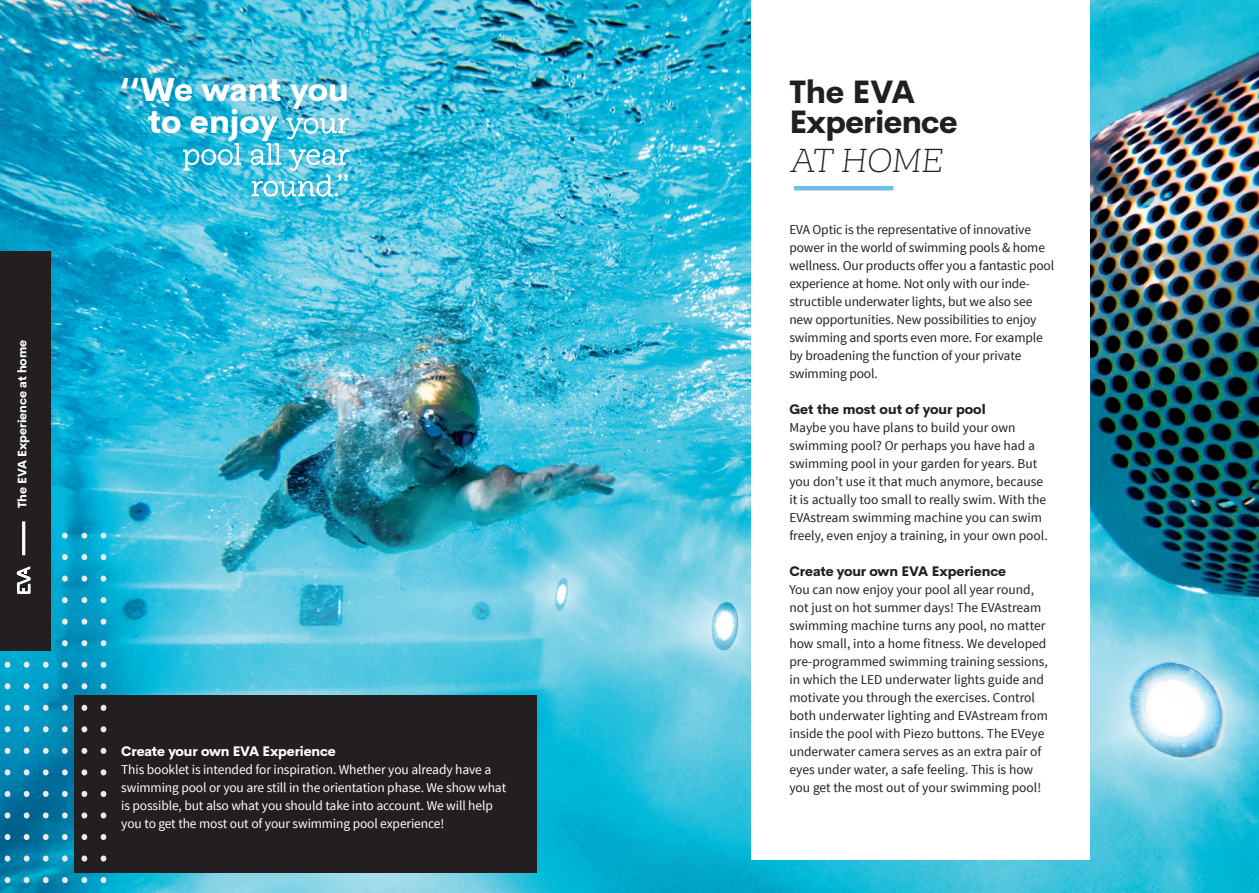
<style>
.page{position:relative;width:1259px;height:893px;background:#fff}
.page>*{position:absolute;margin:0;border:0;box-sizing:border-box;transform-origin:0 0}
.t1{font:800 32.4px/31.5px "Cerebri Sans";color:#fff;text-align:right}
.t2{font:800 31.5px/30px "Cerebri Sans";letter-spacing:-.02em;color:#231f20}
.t3{font:200 31.5px "Monroe";color:#231f20}
.t4{font:200 28.2px/31.5px "Monroe";color:#fff;text-align:right}
.t5{font:13.5px/18px "Source Sans Pro";color:#231f20}
.t6{font:13.5px/18px "Source Sans Pro";letter-spacing:-.01em;color:#fff}
.t7{font:800 13.5px "Cerebri Sans";color:#231f20}
.t8{font:800 13.5px "Cerebri Sans";letter-spacing:-.01em;color:#fff}
.t9{font:800 12px "Cerebri Sans";color:#fff}
.s1{font-family:"Monroe";font-weight:200;font-size:28.2px}
</style>
<div class="page">
<img style="left:0;top:0;width:1259px;height:893px">
<div style="left:751px;top:0;width:339px;height:860px;background:#fff"></div>
<hr style="left:794px;top:186px;width:99px;height:4px;background:#73bde9">
<img style="left:116px;top:72px;width:239px;height:131px">
<div style="left:74px;top:695px;width:463px;height:177px;background:#231f20"></div>
<div style="left:0;top:252px;width:51px;height:399px;background:#231f20"></div>
<svg style="left:0;top:516px;width:106px;height:377px"></svg>
<p class="t9" style="left:12px;top:508px;width:170px;rotate:-90deg">The EVA Experience at home</p>
<h1 class="t1" style="left:120px;top:71px;width:231px">‘‘We want you to enjoy <span class="s1">your</span></h1>
<h3 class="t4" style="left:183px;top:139px;width:168px">pool all year round.’’</h3>
<p class="t8" style="left:121px;top:740px;width:216px">Create your own EVA Experience</p>
<p class="t6" style="left:121px;top:761px;width:386px">This booklet is intended for inspiration. Whether you already have a swimming pool or you are still in the orientation phase. We show what is possible, but also what you should take into account. We will help you to get the most out of your swimming pool experience!</p>
<h2 class="t2" style="left:789px;top:74px;width:170px">The EVA<br>Experience</h2>
<h2 class="t3" style="left:789px;top:143px;width:160px">AT HOME</h2>
<p class="t5" style="left:789px;top:221px;width:266px">EVA Optic is the representative of innovative power in the world of swimming pools &amp; home wellness. Our products offer you a fantastic pool experience at home. Not only with our inde&shy;structible underwater lights, but we also see new opportunities. New possibilities to enjoy swimming and sports even more. For example by broadening the function of your private swimming pool.</p>
<p class="t7" style="left:789px;top:398px;width:198px">Get the most out of your pool</p>
<p class="t5" style="left:789px;top:419px;width:260px">Maybe you have plans to build your own swimming pool? Or perhaps you have had a swimming pool in your garden for years. But you don’t use it that much anymore, because it is actually too small to really swim. With the EVAstream swimming machine you can swim freely, even enjoy a training, in your own pool.</p>
<p class="t7" style="left:789px;top:560px;width:218px">Create your own EVA Experience</p>
<p class="t5" style="left:789px;top:581px;width:260px">You can now enjoy your pool all year round, not just on hot summer days! The EVAstream swimming machine turns any pool, no matter how small, into a home fitness. We developed pre-programmed swimming training sessions, in which the LED underwater lights guide and motivate you through the exercises. Control both underwater lighting and EVAstream from inside the pool with Piezo buttons. The EVeye underwater camera serves as an extra pair of eyes under water, a safe feeling. This is how you get the most out of your swimming pool!</p>
</div>
